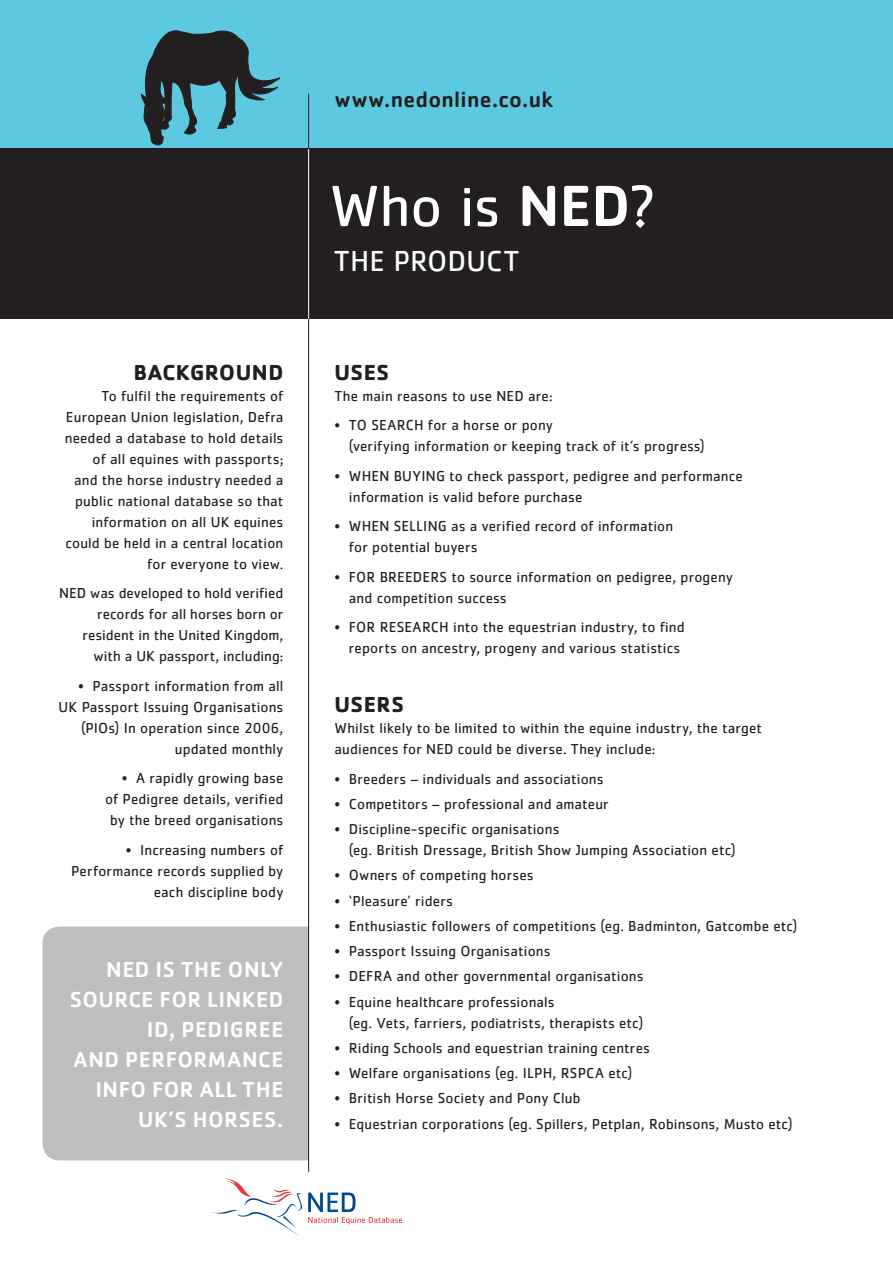
<style>
.page{position:relative;width:893px;height:1263px;background:#fff}
.page>*{position:absolute;margin:0;border:0;box-sizing:border-box;transform-origin:0 0}
.t1{font:60px "Cachet";color:#fff}
.t2{font:30px "Cachet";letter-spacing:.005em;color:#fff}
.t3{font:500 22.5px "Cachet";letter-spacing:.025em;color:#fff}
.t4{font:500 22.5px "Cachet";letter-spacing:.015em;color:#231f20}
.t5{font:700 22.5px "Cachet";letter-spacing:.02em;color:#231f20}
.t6{font:15px/21px "Cachet";letter-spacing:.01em;color:#231f20}
.s1{font-weight:500}
</style>
<div class="page">
<div style="left:0;top:0;width:893px;height:225px;background:#5dc9e0"></div>
<div style="left:0;top:149px;width:893px;height:170px;background:#231f20"></div>
<svg style="left:212px;top:1178px;width:190px;height:57px"></svg>
<div style="left:43px;top:926px;width:291px;height:234px;background:#bcbec0;border-radius:17px"></div>
<div style="left:309px;top:917px;width:47px;height:263px;background:#fff"></div>
<hr style="left:308px;top:94px;width:1px;height:1078px;background:#231f20">
<hr style="left:308px;top:149px;width:1px;height:170px;background:#fff">
<svg style="left:141px;top:30px;width:139px;height:115px"></svg>
<h3 class="t5" style="left:133px;top:357px;width:152px">BACKGROUND</h3>
<p class="t6" style="left:65px;top:385px;width:220px;text-align:right">To fulfil the requirements of<br>European Union legislation, Defra needed a database to hold details of all equines with passports;<br>and the horse industry needed a public national database so that information on all UK equines could be held in a central location for everyone to view.</p>
<p class="t6" style="left:59px;top:582px;width:226px;text-align:right">NED was developed to hold verified records for all horses born or resident in the United Kingdom, with a UK passport, including:</p>
<p class="t6" style="left:59px;top:675px;width:226px;text-align:right">• Passport information from all<br>UK Passport Issuing Organisations (PI Os) I n operation since 2006, updated monthly</p>
<p class="t6" style="left:105px;top:767px;width:180px;text-align:right">• A rapidly growing base of Pedigree details, verified by the breed organisations</p>
<p class="t6" style="left:71px;top:839px;width:214px;text-align:right">• I ncreasing numbers of<br>Performance records supplied by each discipline body</p>
<h3 class="t3" style="left:106px;top:956px;width:179px">NED IS THE ONLY</h3>
<h3 class="t3" style="left:70px;top:986px;width:200px">SOURCE FOR LIN KED</h3>
<h3 class="t3" style="left:147px;top:1016px;width:124px">ID, PEDIGREE</h3>
<h3 class="t3" style="left:74px;top:1046px;width:208px">AND PERFORMANCE</h3>
<h3 class="t3" style="left:95px;top:1076px;width:186px">IN FO FOR ALL THE</h3>
<h3 class="t3" style="left:138px;top:1106px;width:147px">UK’S HORSES.</h3>
<h3 class="t4" style="left:334px;top:85px;width:220px">WWW.NEDONLINE.CO.UK</h3>
<h1 class="t1" style="left:330px;top:171px;width:329px">Who is <span class="s1">NED</span>?</h1>
<h2 class="t2" style="left:334px;top:243px;width:113px">the produ</h2>
<h2 class="t2" style="left:486px;top:243px;width:35px">ct</h2>
<h3 class="t5" style="left:334px;top:357px;width:56px">USES</h3>
<p class="t6" style="left:334px;top:385px;width:220px">The main reasons to use NED are:</p>
<p class="t6" style="left:349px;top:414px;width:357px;text-indent:-14px">• TO Search for a horse or pony<br>(verifying information or keeping track of it’s progress)</p>
<p class="t6" style="left:349px;top:465px;width:396px;text-indent:-14px">• when Buying to check passport, pedigree and performance information is valid before purchase</p>
<p class="t6" style="left:349px;top:515px;width:326px;text-indent:-14px">• when Selling as a verified record of information for potential buyers</p>
<p class="t6" style="left:349px;top:566px;width:386px;text-indent:-14px">• FOR BREEDERS to source information on pedigree, progeny and competition success</p>
<p class="t6" style="left:334px;top:616px;width:352px;text-align:right">• FOR Research into the equestrian industry, to find reports on ancestry, progeny and various statistics</p>
<h3 class="t5" style="left:334px;top:690px;width:71px">USERS</h3>
<p class="t6" style="left:334px;top:717px;width:429px">Whilst likely to be limited to within the equine industry, the target audiences for NED could be diverse. They include:</p>
<p class="t6" style="left:334px;top:768px;width:271px">• Breeders – individuals and associations</p>
<p class="t6" style="left:334px;top:793px;width:276px">• Competitors – professional and amateur</p>
<p class="t6" style="left:349px;top:818px;width:388px;text-indent:-14px">• Discipline-specific organisations<br>(eg. British Dressage, British Show Jumping Association etc)</p>
<p class="t6" style="left:334px;top:865px;width:201px">• Owners of competing horses</p>
<p class="t6" style="left:334px;top:890px;width:120px">• ‘Pleasure’ riders</p>
<p class="t6" style="left:334px;top:915px;width:464px">• Enthusiastic followers of competitions (eg. Badminton, Gatcombe etc)</p>
<p class="t6" style="left:334px;top:940px;width:218px">• Passport Issuing Organisations</p>
<p class="t6" style="left:334px;top:965px;width:311px">• DEFRA and other governmental organisations</p>
<p class="t6" style="left:349px;top:991px;width:296px;text-indent:-14px">• Equine healthcare professionals<br>(eg. Vets, farriers, podiatrists, therapists etc)</p>
<p class="t6" style="left:334px;top:1037px;width:317px">• Riding Schools and equestrian training centres</p>
<p class="t6" style="left:334px;top:1062px;width:299px">• Welfare organisations (eg. ILPH, RSPCA etc)</p>
<p class="t6" style="left:334px;top:1087px;width:248px">• British Horse Society and Pony Club</p>
<p class="t6" style="left:334px;top:1113px;width:460px">• Equestrian corporations (eg. Spillers, Petplan, Robinsons, Musto etc)</p>
</div>
